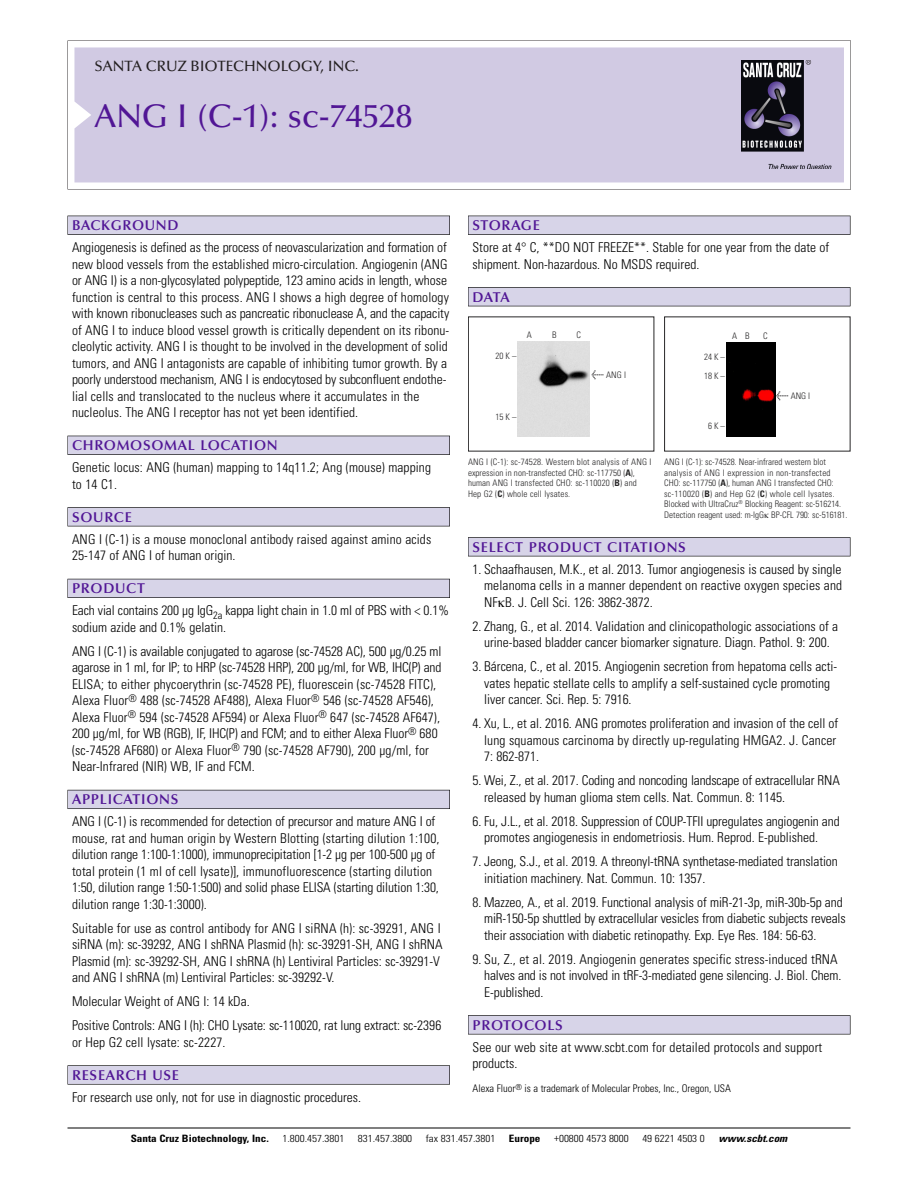
<style>
.page{position:relative;width:918px;height:1188px;background:#fff}
.page>*{position:absolute;margin:0;border:0;box-sizing:border-box;transform-origin:0 0}
.t1{font:500 33px "Optima";color:#511695}
.t2{font:500 15px "Optima";color:#231f20}
.t3{font:600 14.25px "Optima";letter-spacing:.05em;color:#511695}
.t4{font:300 condensed 13.5px/16.5px "Univers";color:#000}
.t5{font:300 condensed 10.5px "Univers";color:#000}
.t6{font:300 condensed 10.2px "Univers";color:#000;scale:1.1 1}
.t7{font:700 condensed 10.2px "Univers";color:#000;scale:1.1 1}
.t8{font:italic 700 condensed 10.2px "Univers";color:#000;scale:1.1 1}
.t9{font:300 condensed 9px/10.5px "Univers";letter-spacing:.005em;color:#272627}
.s1{font-family:"Meta Plus";font-weight:400;font-stretch:normal;font-size:10.5px}
.s2{font-weight:700}
</style>
<div class="page">
<svg style="left:74px;top:41px;width:777px;height:148px"></svg>
<div style="left:74px;top:47px;width:770px;height:135px;background:#d1cae3"></div>
<img style="left:741px;top:60px;width:90px;height:108px">
<div style="left:68px;top:216px;width:382px;height:19px;background:#535256"></div>
<div style="left:68px;top:216px;width:381px;height:18px;background:#d7d4e8"></div>
<div style="left:68px;top:436px;width:382px;height:19px;background:#525156"></div>
<div style="left:68px;top:436px;width:381px;height:18px;background:#d7d4e8"></div>
<div style="left:68px;top:507px;width:382px;height:19px;background:#545357"></div>
<div style="left:68px;top:508px;width:381px;height:18px;background:#d7d4e8"></div>
<div style="left:68px;top:579px;width:382px;height:19px;background:#535259"></div>
<div style="left:68px;top:579px;width:381px;height:18px;background:#d7d4e8"></div>
<div style="left:68px;top:790px;width:382px;height:19px;background:#595860"></div>
<div style="left:68px;top:790px;width:381px;height:18px;background:#d7d4e8"></div>
<svg style="left:68px;top:1065px;width:382px;height:20px"></svg>
<div style="left:68px;top:1066px;width:381px;height:18px;background:#d7d4e8"></div>
<div style="left:468px;top:216px;width:382px;height:19px;background:#535256"></div>
<div style="left:468px;top:216px;width:382px;height:18px;background:#d7d4e8"></div>
<div style="left:468px;top:287px;width:382px;height:19px;background:#515155"></div>
<div style="left:468px;top:288px;width:382px;height:18px;background:#d7d4e8"></div>
<div style="left:468px;top:537px;width:382px;height:19px;background:#545357"></div>
<div style="left:468px;top:538px;width:382px;height:18px;background:#d7d4e8"></div>
<div style="left:468px;top:1015px;width:382px;height:19px;background:#575659"></div>
<div style="left:468px;top:1016px;width:382px;height:18px;background:#d7d4e8"></div>
<hr style="left:68px;top:1128px;width:782px;height:1px;background:#000">
<img style="left:518px;top:342px;width:71px;height:95px">
<div style="left:726px;top:342px;width:49px;height:95px;background:#000"></div>
<p class="t2" style="left:94px;top:60px;width:266px">SANTA CRUZ BIOTECHNOLOGY, INC.</p>
<p class="t1" style="left:94px;top:102px;width:319px">ANG I (C-1): sc-74528</p>
<p class="t3" style="left:72px;top:219px;width:108px">BACKGROUND</p>
<p class="t4" style="left:72px;top:240px;width:379px">Angiogenesis is defined as the process of neovascularization and formation of new blood vessels from the established micro-circulation. Angiogenin (ANG or ANG I) is a non-glycosylated polypeptide, 123 amino acids in length, whose function is central to this process. ANG I shows a high degree of homology with known ribonucleases such as pancreatic ribonuclease A, and the capacity of ANG I to induce blood vessel growth is critically dependent on its ribonu&shy;cleolytic activity. ANG I is thought to be involved in the development of solid tumors, and ANG I antagonists are capable of inhibiting tumor growth. By a poorly understood mechanism, ANG I is endocytosed by subconfluent endothe&shy;lial cells and translocated to the nucleus where it accumulates in the nucleolus. The ANG I receptor has not yet been identified.</p>
<p class="t3" style="left:72px;top:439px;width:207px">CHROMOSOMAL LOCATION</p>
<p class="t4" style="left:72px;top:460px;width:361px">Genetic locus: ANG (human) mapping to 14q11.2; Ang (mouse) mapping to 14 C1.</p>
<p class="t3" style="left:72px;top:511px;width:61px">SOURCE</p>
<p class="t4" style="left:72px;top:532px;width:361px">ANG I (C-1) is a mouse monoclonal antibody raised against amino acids<br>25-147 of ANG I of human origin.</p>
<p class="t3" style="left:72px;top:582px;width:74px">PRODUCT</p>
<p class="t4" style="left:72px;top:604px;width:379px">Each vial contains 200 µg IgG<sub>2a</sub> kappa light chain in 1.0 ml of PBS with &lt; 0.1% sodium azide and 0.1% gelatin.</p>
<p class="t4" style="left:72px;top:644px;width:371px">ANG I (C-1) is available conjugated to agarose (sc-74528 AC), 500 µg/0.25 ml agarose in 1 ml, for IP; to HRP (sc-74528 HRP), 200 µg/ml, for WB, IHC(P) and ELISA; to either phycoerythrin (sc-74528 PE), fluorescein (sc-74528 FITC), Alexa Fluor<sup>®</sup> 488 (sc-74528 AF488), Alexa Fluor<sup>®</sup> 546 (sc-74528 AF546), Alexa Fluor<sup>®</sup> 594 (sc-74528 AF594) or Alexa Fluor<sup>®</sup> 647 (sc-74528 AF647), 200 µg/ml, for WB (RGB), IF, IHC(P) and FCM; and to either Alexa Fluor<sup>®</sup> 680 (sc-74528 AF680) or Alexa Fluor<sup>®</sup> 790 (sc-74528 AF790), 200 µg/ml, for Near-Infrared (NIR) WB, IF and FCM.</p>
<p class="t3" style="left:72px;top:793px;width:108px">APPLICATIONS</p>
<p class="t4" style="left:72px;top:815px;width:369px">ANG I (C-1) is recommended for detection of precursor and mature ANG I of mouse, rat and human origin by Western Blotting (starting dilution 1:100, dilution range 1:100-1:1000), immunoprecipitation [1-2 µg per 100-500 µg of total protein (1 ml of cell lysate)], immunofluorescence (starting dilution 1:50, dilution range 1:50-1:500) and solid phase ELISA (starting dilution 1:30, dilution range 1:30-1:3000).</p>
<p class="t4" style="left:72px;top:921px;width:372px">Suitable for use as control antibody for ANG I siRNA (h): sc-39291, ANG I siRNA (m): sc-39292, ANG I shRNA Plasmid (h): sc-39291-SH, ANG I shRNA Plasmid (m): sc-39292-SH, ANG I shRNA (h) Lentiviral Particles: sc-39291-V and ANG I shRNA (m) Lentiviral Particles: sc-39292-V.</p>
<p class="t4" style="left:72px;top:995px;width:179px">Molecular Weight of ANG I: 14 kDa.</p>
<p class="t4" style="left:72px;top:1019px;width:371px">Positive Controls: ANG I (h): CHO Lysate: sc-110020, rat lung extract: sc-2396 or Hep G2 cell lysate: sc-2227.</p>
<p class="t3" style="left:72px;top:1069px;width:109px">RESEARCH USE</p>
<p class="t4" style="left:72px;top:1090px;width:291px">For research use only, not for use in diagnostic procedures.</p>
<p class="t3" style="left:473px;top:219px;width:69px">STORAGE</p>
<p class="t4" style="left:473px;top:240px;width:358px">Store at 4° C, **DO NOT FREEZE**. Stable for one year from the date of shipment. Non-hazardous. No MSDS required.</p>
<p class="t3" style="left:473px;top:291px;width:39px">DATA</p>
<p class="t9" style="left:496px;top:352px;width:22px">20K–</p>
<p class="t9" style="left:527px;top:331px;width:7px">A</p>
<p class="t9" style="left:552px;top:331px;width:6px">B</p>
<p class="t9" style="left:577px;top:331px;width:6px">C</p>
<p class="t9" style="left:591px;top:370px;width:36px"><span class="s1">&lt;</span> ANG I</p>
<p class="t9" style="left:496px;top:412px;width:22px">15K–</p>
<p class="t9" style="left:468px;top:458px;width:185px">ANG I (C-1): sc-74528. Western blot analysis of ANG I expression in non-transfected CHO: sc-117750 (<span class="s2">A</span>), human ANG I transfected CHO: sc-110020 (<span class="s2">B</span>) and Hep G2 (<span class="s2">C</span>) whole cell lysates.</p>
<p class="t9" style="left:732px;top:331px;width:19px">A B</p>
<p class="t9" style="left:763px;top:331px;width:6px">C</p>
<p class="t9" style="left:704px;top:349px;width:22px;line-height:18.6px">24K–<br>18K–</p>
<p class="t9" style="left:708px;top:422px;width:18px">6K–</p>
<p class="t9" style="left:776px;top:391px;width:36px"><span class="s1">&lt;</span> ANGI</p>
<p class="t9" style="left:664px;top:458px;width:185px">ANG I (C-1): sc-74528. Near-infrared western blot analysis of ANG I expression in non-transfected CHO: sc-117750 (<span class="s2">A</span>), human ANG I transfected CHO: sc-110020 (<span class="s2">B</span>) and Hep G2 (<span class="s2">C</span>) whole cell lysates.<br>Blocked with UltraCruz<sup>®</sup> Blocking Reagent: sc-516214.<br>Detection reagent used: m-IgG BP-CFL 790: sc-516181.</p>
<p class="t3" style="left:473px;top:541px;width:215px">SELECT PRODUCT CITATIONS</p>
<p class="t4" style="left:484px;top:562px;width:359px;text-align:justify;text-indent:-12px">1. Schaafhausen, M.K., et al. 2013. Tumor angiogenesis is caused by single melanoma cells in a manner dependent on reactive oxygen species and NF B. J. Cell Sci. 126: 3862-3872.</p>
<p class="t4" style="left:473px;top:619px;width:367px;text-align:center">2. Zhang, G., et al. 2014. Validation and clinicopathologic associations of a urine-based bladder cancer biomarker signature. Diagn. Pathol. 9: 200.</p>
<p class="t4" style="left:484px;top:660px;width:355px;text-indent:-12px">3. Bárcena, C., et al. 2015. Angiogenin secretion from hepatoma cells acti&shy;vates hepatic stellate cells to amplify a self-sustained cycle promoting liver cancer. Sci. Rep. 5: 7916.</p>
<p class="t4" style="left:484px;top:717px;width:356px;text-indent:-12px">4. Xu, L., et al. 2016. ANG promotes proliferation and invasion of the cell of lung squamous carcinoma by directly up-regulating HMGA2. J. Cancer<br>7: 862-871.</p>
<p class="t4" style="left:484px;top:774px;width:357px;text-indent:-12px">5. Wei, Z., et al. 2017. Coding and noncoding landscape of extracellular RNA released by human glioma stem cells. Nat. Commun. 8: 1145.</p>
<p class="t4" style="left:484px;top:814px;width:357px;text-indent:-12px">6. Fu, J.L., et al. 2018. Suppression of COUP-TFII upregulates angiogenin and promotes angiogenesis in endometriosis. Hum. Reprod. E-published.</p>
<p class="t4" style="left:484px;top:855px;width:355px;text-indent:-12px">7. Jeong, S.J., et al. 2019. A threonyl-tRNA synthetase-mediated translation initiation machinery. Nat. Commun. 10: 1357.</p>
<p class="t4" style="left:484px;top:895px;width:363px;text-indent:-12px">8. Mazzeo, A., et al. 2019. Functional analysis of miR-21-3p, miR-30b-5p and miR-150-5p shuttled by extracellular vesicles from diabetic subjects reveals their association with diabetic retinopathy. Exp. Eye Res. 184: 56-63.</p>
<p class="t4" style="left:484px;top:952px;width:359px;text-indent:-12px">9. Su, Z., et al. 2019. Angiogenin generates specific stress-induced tRNA halves and is not involved in tRF-3-mediated gene silencing. J. Biol. Chem.<br>E-published.</p>
<p class="t3" style="left:473px;top:1019px;width:92px">PROTOCOLS</p>
<p class="t4" style="left:473px;top:1040px;width:351px">See our web site at www.scbt.com for detailed protocols and support products.</p>
<p class="t5" style="left:473px;top:1085px;width:260px">Alexa Fluor<sup>®</sup> is a trademark of Molecular Probes, Inc., Oregon, USA</p>
<p class="t7" style="left:131px;top:1135px;width:127px">Santa Cruz Biotechnology, Inc.</p>
<p class="t6" style="left:282px;top:1135px;width:58px">1.800.457.3801</p>
<p class="t6" style="left:358px;top:1135px;width:51px">831.457.3800</p>
<p class="t6" style="left:426px;top:1135px;width:65px">fax 831.457.3801</p>
<p class="t7" style="left:509px;top:1135px;width:30px">Europe</p>
<p class="t6" style="left:554px;top:1135px;width:69px">+00800 4573 8000</p>
<p class="t6" style="left:642px;top:1135px;width:58px">49 6221 4503 0</p>
<p class="t8" style="left:719px;top:1135px;width:66px">www.scbt.com</p>
</div>
